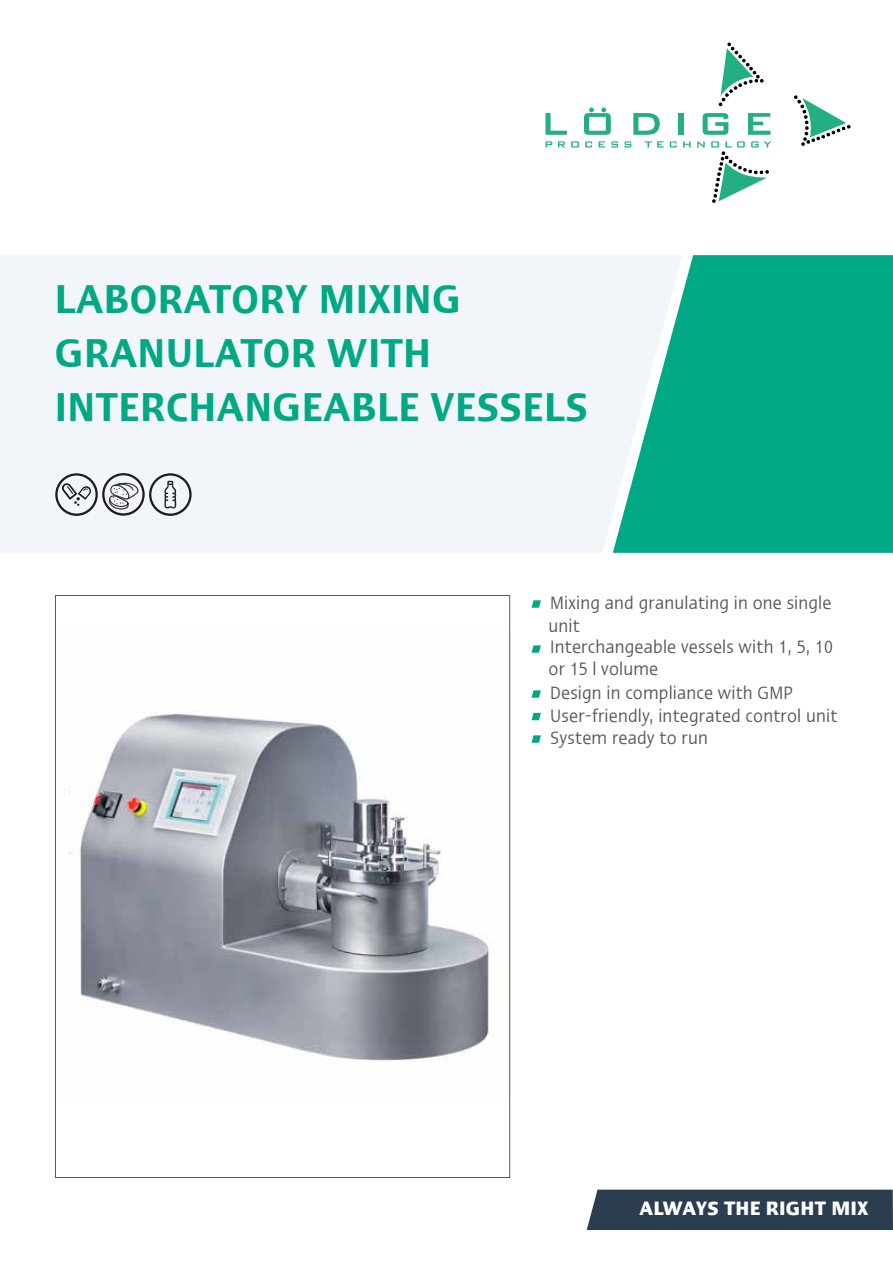
<style>
.page{position:relative;width:893px;height:1263px;background:#fff}
.page>*{position:absolute;margin:0;border:0;box-sizing:border-box;transform-origin:0 0}
.t1{font:600 condensed 40.5px/54px "Ergo Com";letter-spacing:.01em;color:#00a984}
.t2{font:700 condensed 19.5px "Ergo Com";letter-spacing:.01em;color:#fff}
.t3{font:condensed 18px/22.5px "Ergo Com";letter-spacing:.01em;color:#58585c}
</style>
<div class="page">
<div style="left:587px;top:1189px;width:306px;height:41px;background:#2c3d4f"></div>
<div style="left:0;top:255px;width:613px;height:298px;background:#f2f5fa"></div>
<svg style="left:613px;top:255px;width:280px;height:298px;fill:#00a984"></svg>
<svg style="left:719px;top:43px;width:45px;height:63px"></svg>
<svg style="left:794px;top:95px;width:56px;height:51px"></svg>
<svg style="left:697px;top:113px;width:74px;height:90px"></svg>
<svg style="left:545px;top:108px;width:146px;height:40px"></svg>
<svg style="left:531px;top:600px;width:10px;height:8px"></svg>
<svg style="left:531px;top:645px;width:10px;height:8px"></svg>
<svg style="left:531px;top:690px;width:10px;height:8px"></svg>
<svg style="left:531px;top:713px;width:10px;height:7px"></svg>
<svg style="left:531px;top:735px;width:10px;height:8px"></svg>
<img style="left:64px;top:712px;width:425px;height:349px">
<svg style="left:55px;top:473px;width:136px;height:43px"></svg>
<h1 class="t1" style="left:55px;top:268px;width:534px">LABORATORY MIXING<br>GRANULATOR WITH<br>INTERCHANGEABLE VESSELS</h1>
<p class="t3" style="left:549px;top:590px;width:290px">Mixing and granulating in one single unit<br>Interchangeable vessels with 1, 5, 10 or 15 l volume<br>Design in compliance with GMP<br>User-friendly, integrated control unit<br>System ready to run</p>
<p class="t2" style="left:639px;top:1193px;width:230px">ALWAYS THE RIGHT MIX</p>
</div>
